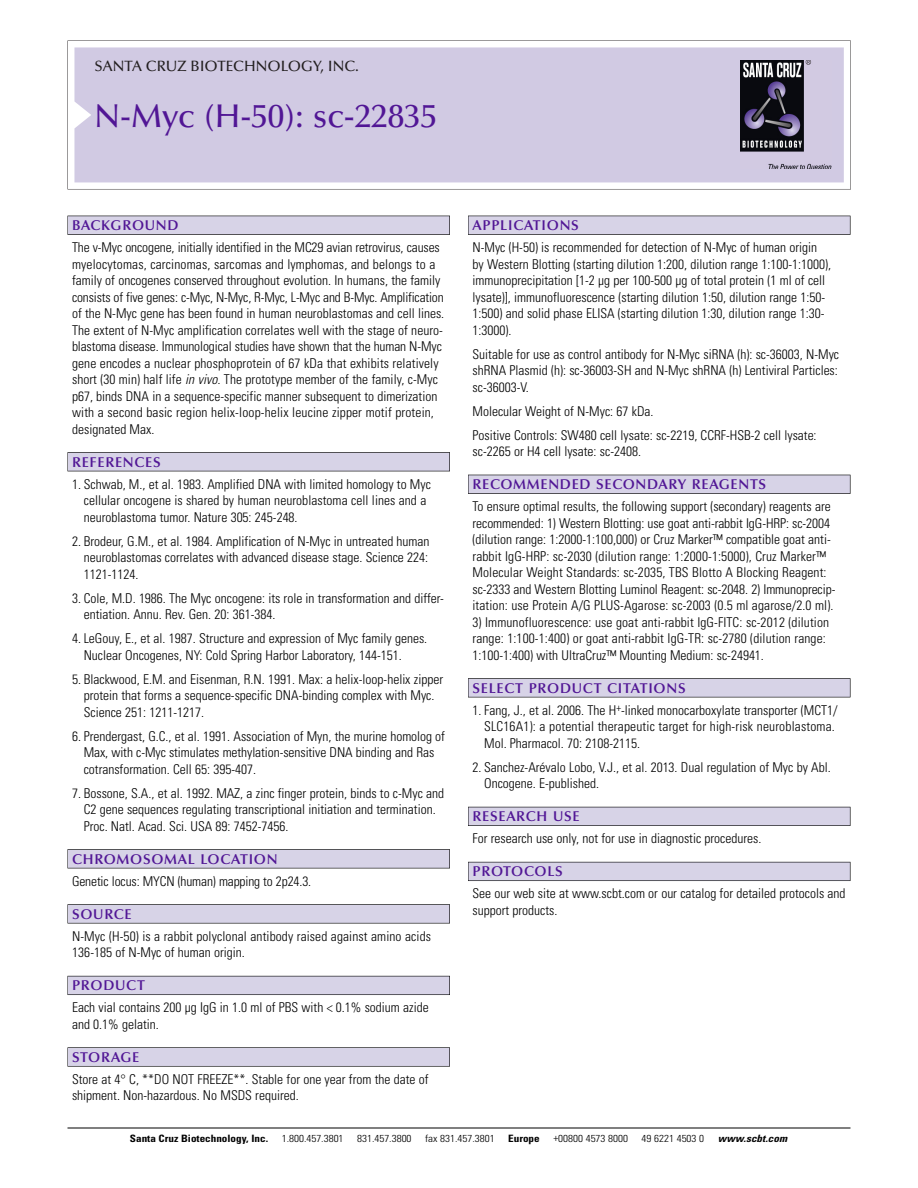
<style>
.page{position:relative;width:918px;height:1188px;background:#fff}
.page>*{position:absolute;margin:0;border:0;box-sizing:border-box;transform-origin:0 0}
.t1{font:500 33px "Optima";color:#511695}
.t2{font:500 15px "Optima";color:#231f20}
.t3{font:600 14.25px "Optima";letter-spacing:.05em;color:#511695}
.t4{font:300 condensed 13.5px/16.5px "Univers";color:#000}
.t5{font:300 condensed 10.2px "Univers";color:#000;scale:1.1 1}
.t6{font:700 condensed 10.2px "Univers";color:#000;scale:1.1 1}
.t7{font:italic 700 condensed 10.2px "Univers";letter-spacing:.005em;color:#000;scale:1.1 1}
.s1{font-style:italic}
</style>
<div class="page">
<svg style="left:68px;top:40px;width:783px;height:149px"></svg>
<div style="left:74px;top:47px;width:770px;height:135px;background:#d1cae3"></div>
<img style="left:741px;top:60px;width:90px;height:108px">
<div style="left:68px;top:216px;width:382px;height:19px;background:#525155"></div>
<div style="left:68px;top:216px;width:381px;height:18px;background:#d7d3e7"></div>
<div style="left:68px;top:452px;width:382px;height:19px;background:#525155"></div>
<div style="left:68px;top:453px;width:381px;height:18px;background:#d7d3e7"></div>
<div style="left:68px;top:849px;width:382px;height:19px;background:#545357"></div>
<div style="left:68px;top:850px;width:381px;height:18px;background:#d7d3e7"></div>
<div style="left:68px;top:904px;width:382px;height:19px;background:#575759"></div>
<div style="left:68px;top:905px;width:381px;height:18px;background:#d7d3e7"></div>
<div style="left:68px;top:976px;width:382px;height:19px;background:#5b5a62"></div>
<div style="left:68px;top:976px;width:381px;height:18px;background:#d7d3e7"></div>
<div style="left:68px;top:1047px;width:382px;height:20px;background:#626263"></div>
<div style="left:68px;top:1048px;width:381px;height:18px;background:#d7d3e7"></div>
<div style="left:468px;top:216px;width:382px;height:19px;background:#525155"></div>
<div style="left:468px;top:216px;width:382px;height:18px;background:#d7d3e7"></div>
<div style="left:468px;top:475px;width:382px;height:19px;background:#515055"></div>
<div style="left:468px;top:475px;width:382px;height:18px;background:#d7d3e7"></div>
<div style="left:468px;top:678px;width:382px;height:19px;background:#545357"></div>
<div style="left:468px;top:679px;width:382px;height:18px;background:#d7d3e7"></div>
<div style="left:468px;top:807px;width:382px;height:19px;background:#54535a"></div>
<div style="left:468px;top:807px;width:382px;height:18px;background:#d7d3e7"></div>
<div style="left:468px;top:862px;width:382px;height:19px;background:#5b5a62"></div>
<div style="left:468px;top:862px;width:382px;height:18px;background:#d7d3e7"></div>
<hr style="left:68px;top:1128px;width:782px;height:1px;background:#000">
<p class="t2" style="left:94px;top:61px;width:266px">SANTA CRUZ BIOTECHNOLOGY, INC.</p>
<h1 class="t1" style="left:94px;top:103px;width:344px">N-Myc (H-50): sc-22835</h1>
<p class="t3" style="left:72px;top:219px;width:108px">BACKGROUND</p>
<p class="t4" style="left:72px;top:240px;width:374px">The v-Myc oncogene, initially identified in the MC29 avian retrovirus, causes myelocytomas, carcinomas, sarcomas and lymphomas, and belongs to a family of oncogenes conserved throughout evolution. In humans, the family consists of five genes: c-Myc, N-Myc, R-Myc, L-Myc and B-Myc. Amplification of the N-Myc gene has been found in human neuroblastomas and cell lines.<br>The extent of N-Myc amplification correlates well with the stage of neuro&shy;blastoma disease. Immunological studies have shown that the human N-Myc gene encodes a nuclear phosphoprotein of 67 kDa that exhibits relatively short (30 min) half life <span class="s1">in vivo.</span> The prototype member of the family, c-Myc p67, binds DNA in a sequence-specific manner subsequent to dimerization with a second basic region helix-loop-helix leucine zipper motif protein, designated Max.</p>
<p class="t3" style="left:72px;top:456px;width:90px">REFERENCES</p>
<p class="t4" style="left:84px;top:477px;width:349px;text-indent:-12px">1. Schwab, M., et al. 1983. Amplified DNA with limited homology to Myc cellular oncogene is shared by human neuroblastoma cell lines and a neuroblastoma tumor. Nature 305: 245-248.</p>
<p class="t4" style="left:84px;top:534px;width:347px;text-align:justify;text-indent:-12px">2. Brodeur, G.M., et al. 1984. Amplification of N-Myc in untreated human neuroblastomas correlates with advanced disease stage. Science 224:<br>1121-1124.</p>
<p class="t4" style="left:84px;top:591px;width:362px;text-indent:-12px">3. Cole, M.D. 1986. The Myc oncogene: its role in transformation and differ&shy;entiation. Annu. Rev. Gen. 20: 361-384.</p>
<p class="t4" style="left:84px;top:631px;width:345px;text-indent:-12px">4. LeGouy, E., et al. 1987. Structure and expression of Myc family genes.<br>Nuclear Oncogenes, NY: Cold Spring Harbor Laboratory, 144-151.</p>
<p class="t4" style="left:84px;top:672px;width:361px;text-indent:-12px">5. Blackwood, E.M. and Eisenman, R.N. 1991. Max: a helix-loop-helix zipper protein that forms a sequence-specific DNA-binding complex with Myc.<br>Science 251: 1211-1217.</p>
<p class="t4" style="left:84px;top:729px;width:363px;text-indent:-12px">6. Prendergast, G.C., et al. 1991. Association of Myn, the murine homolog of<br>Max, with c-Myc stimulates methylation-sensitive DNA binding and Ras cotransformation. Cell 65: 395-407.</p>
<p class="t4" style="left:84px;top:786px;width:362px;text-indent:-12px">7. Bossone, S.A., et al. 1992. MAZ, a zinc finger protein, binds to c-Myc and<br>C2 gene sequences regulating transcriptional initiation and termination.<br>Proc. Natl. Acad. Sci. USA 89: 7452-7456.</p>
<p class="t3" style="left:72px;top:853px;width:207px">CHROMOSOMAL LOCATION</p>
<p class="t4" style="left:72px;top:874px;width:241px">Genetic locus: MYCN (human) mapping to 2p24.3.</p>
<p class="t3" style="left:72px;top:908px;width:61px">SOURCE</p>
<p class="t4" style="left:72px;top:929px;width:361px">N-Myc (H-50) is a rabbit polyclonal antibody raised against amino acids<br>136-185 of N-Myc of human origin.</p>
<p class="t3" style="left:72px;top:980px;width:74px">PRODUCT</p>
<p class="t4" style="left:72px;top:1000px;width:358px">Each vial contains 200 µg IgG in 1.0 ml of PBS with &lt; 0.1% sodium azide and 0.1% gelatin.</p>
<p class="t3" style="left:72px;top:1051px;width:69px">STORAGE</p>
<p class="t4" style="left:72px;top:1072px;width:358px">Store at 4° C, **DO NOT FREEZE**. Stable for one year from the date of shipment. Non-hazardous. No MSDS required.</p>
<p class="t3" style="left:473px;top:219px;width:108px">APPLICATIONS</p>
<p class="t4" style="left:473px;top:240px;width:360px">N-Myc (H-50) is recommended for detection of N-Myc of human origin by Western Blotting (starting dilution 1:200, dilution range 1:100-1:1000), immunoprecipitation [1-2 µg per 100-500 µg of total protein (1 ml of cell lysate)], immunofluorescence (starting dilution 1:50, dilution range 1:50- 1:500) and solid phase ELISA (starting dilution 1:30, dilution range 1:30- 1:3000).</p>
<p class="t4" style="left:473px;top:347px;width:368px;text-align:justify">Suitable for use as control antibody for N-Myc siRNA (h): sc-36003, N-Myc shRNA Plasmid (h): sc-36003-SH and N-Myc shRNA (h) Lentiviral Particles: sc-36003-V.</p>
<p class="t4" style="left:473px;top:400px;width:346px;line-height:24px">Molecular Weight of N-Myc: 67 kDa.<br>Positive Controls: SW480 cell lysate: sc-2219, CCRF-HSB-2 cell lysate:</p>
<p class="t4" style="left:473px;top:444px;width:170px">sc-2265 or H4 cell lysate: sc-2408.</p>
<p class="t3" style="left:473px;top:479px;width:295px">RECOMMENDED SECONDARY REAGENTS</p>
<p class="t4" style="left:473px;top:499px;width:364px">To ensure optimal results, the following support (secondary) reagents are recommended: 1) Western Blotting: use goat anti-rabbit IgG-HRP: sc-2004 (dilution range: 1:2000-1:100,000) or Cruz Marker™ compatible goat anti&shy;rabbit IgG-HRP: sc-2030 (dilution range: 1:2000-1:5000), Cruz Marker™ Molecular Weight Standards: sc-2035, TBS Blotto A Blocking Reagent: sc-2333 and Western Blotting Luminol Reagent: sc-2048. 2) Immunoprecip&shy;itation: use Protein A/G PLUS-Agarose: sc-2003 (0.5 ml agarose/2.0 ml).</p>
<p class="t4" style="left:473px;top:615px;width:358px">3) Immunofluorescence: use goat anti-rabbit IgG-FITC: sc-2012 (dilution range: 1:100-1:400) or goat anti-rabbit IgG-TR: sc-2780 (dilution range:<br>1:100-1:400) with UltraCruz™ Mounting Medium: sc-24941.</p>
<p class="t3" style="left:473px;top:682px;width:215px">SELECT PRODUCT CITATIONS</p>
<p class="t4" style="left:484px;top:703px;width:355px;text-indent:-12px">1. Fang, J., et al. 2006. The H<sup>+</sup>-linked monocarboxylate transporter (MCT1/<br>SLC16A1): a potential therapeutic target for high-risk neuroblastoma.<br>Mol. Pharmacol. 70: 2108-2115.</p>
<p class="t4" style="left:484px;top:760px;width:348px;text-indent:-12px">2. Sanchez-Arévalo Lobo, V.J., et al. 2013. Dual regulation of Myc by Abl.<br>Oncogene. E-published.</p>
<p class="t3" style="left:473px;top:811px;width:109px">RESEARCH USE</p>
<p class="t4" style="left:473px;top:831px;width:290px">For research use only, not for use in diagnostic procedures.</p>
<p class="t3" style="left:473px;top:866px;width:92px">PROTOCOLS</p>
<p class="t4" style="left:473px;top:886px;width:375px">See our web site at www.scbt.com or our catalog for detailed protocols and support products.</p>
<p class="t6" style="left:130px;top:1135px;width:127px">Santa Cruz Biotechnology, Inc.</p>
<p class="t5" style="left:282px;top:1135px;width:58px">1.800.457.3801</p>
<p class="t5" style="left:357px;top:1135px;width:51px">831.457.3800</p>
<p class="t5" style="left:425px;top:1135px;width:65px">fax 831.457.3801</p>
<p class="t6" style="left:508px;top:1135px;width:30px">Europe</p>
<p class="t5" style="left:553px;top:1135px;width:69px">+00800 4573 8000</p>
<p class="t5" style="left:642px;top:1135px;width:58px">49 6221 4503 0</p>
<p class="t7" style="left:718px;top:1135px;width:64px">www.scbt.com</p>
</div>
